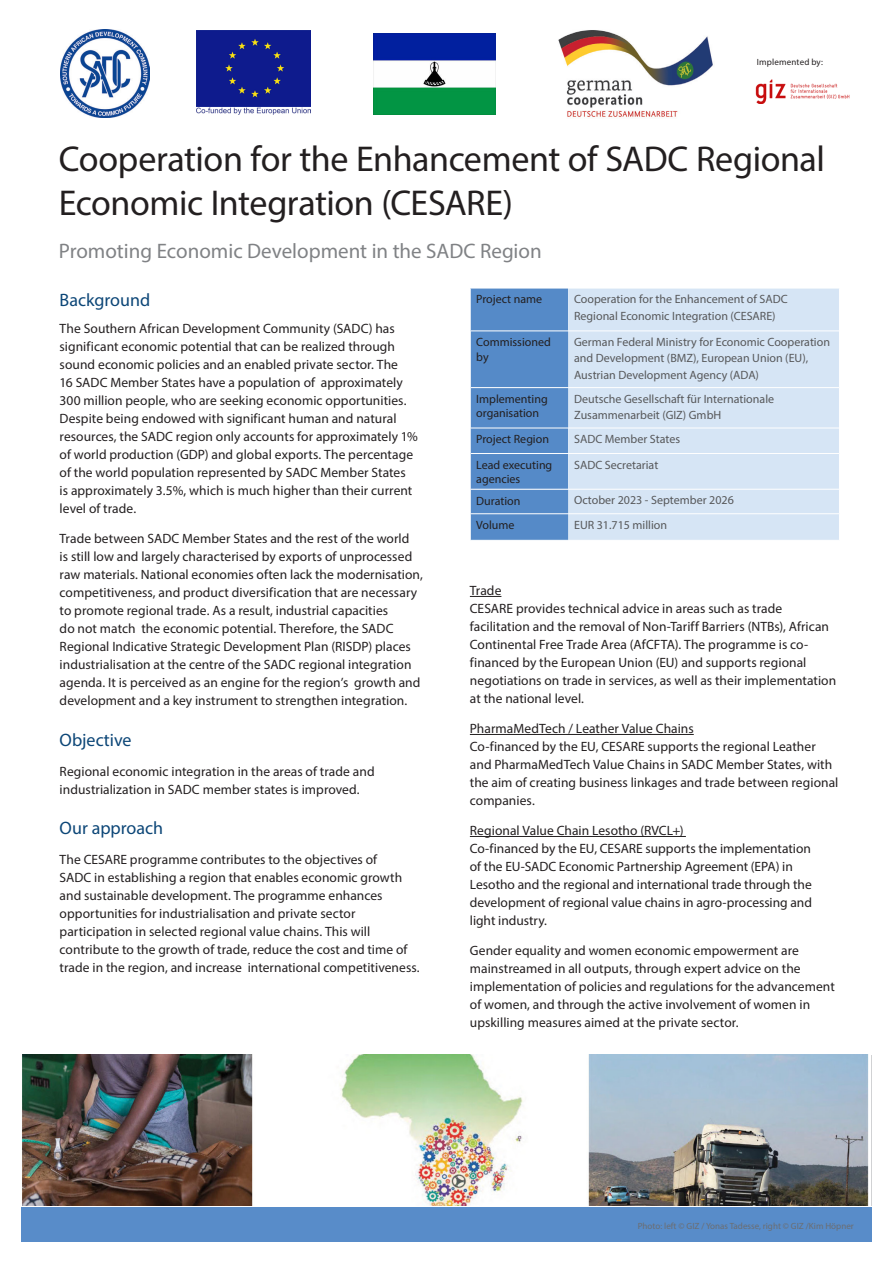
<style>
.page{position:relative;width:893px;height:1263px;background:#fff}
.page>*{position:absolute;margin:0;border:0;box-sizing:border-box;transform-origin:0 0}
.t1{font:36px/43.5px "Myriad Pro";letter-spacing:-.015em;color:#231f20}
.Subheadline{font:21px "Myriad Pro";color:#808285}
.Überschrift1{font:18px "Myriad Pro";color:#0c4677}
.t2{font:13.5px/18px "Myriad Pro";letter-spacing:.005em;color:#231f20}
.Project_information_description{font:12px/16.5px "Myriad Pro";color:#57585a}
.Project_information_titles{font:12px/14.4px "Myriad Pro";color:#231f20}
.Photo_credits{font:9px "Myriad Pro";color:#6c6d70}
.t3{font:9px "Myriad Pro";letter-spacing:.02em;color:#231f20}
</style>
<div class="page">
<div style="left:470px;top:288px;width:98px;height:43px;background:#558ac8"></div>
<div style="left:568px;top:289px;width:271px;height:251px;background:#d6e5f5"></div>
<div style="left:470px;top:453px;width:98px;height:36px;background:#558ac8"></div>
<hr style="left:470px;top:288px;width:98px;height:1px;background:#fff">
<hr style="left:470px;top:288px;width:1px;height:43px;background:#fff">
<div style="left:470px;top:331px;width:98px;height:122px;background:#558ac8"></div>
<hr style="left:470px;top:453px;width:1px;height:36px;background:#fff">
<hr style="left:471px;top:330px;width:97px;height:1px;background:#fff">
<hr style="left:568px;top:330px;width:271px;height:1px;background:#fff">
<hr style="left:471px;top:387px;width:97px;height:1px;background:#fff">
<hr style="left:568px;top:387px;width:271px;height:1px;background:#fff">
<hr style="left:471px;top:428px;width:97px;height:1px;background:#fff">
<hr style="left:568px;top:428px;width:271px;height:1px;background:#fff">
<hr style="left:471px;top:453px;width:97px;height:1px;background:#fff">
<hr style="left:568px;top:453px;width:271px;height:1px;background:#fff">
<hr style="left:568px;top:489px;width:271px;height:1px;background:#fff">
<svg style="left:470px;top:489px;width:98px;height:51px;background:#5c8fca"></svg>
<hr style="left:568px;top:513px;width:272px;height:1px;background:#fff">
<div style="left:21px;top:1208px;width:851px;height:34px;background:#588cc9"></div>
<img style="left:755px;top:79px;width:95px;height:25px">
<img style="left:558px;top:30px;width:155px;height:87px">
<img style="left:22px;top:1054px;width:847px;height:151px">
<hr style="left:470px;top:596px;width:31px;height:1px;background:#231f20">
<hr style="left:470px;top:734px;width:224px;height:1px;background:#231f20">
<hr style="left:470px;top:836px;width:216px;height:1px;background:#231f20">
<img style="left:196px;top:31px;width:114px;height:84px">
<img style="left:373px;top:33px;width:122px;height:81px">
<img style="left:61px;top:29px;width:89px;height:89px">
<p class="t3" style="left:757px;top:57px;width:68px">Implemented by:</p>
<p class="t1" style="left:59px;top:137px;width:768px">Cooperation for the Enhancement of SADC Regional<br>Economic Integration (CESARE)</p>
<p class="Subheadline" style="left:59px;top:238px;width:484px">Promoting Economic Development in the SADC Region</p>
<p class="Überschrift1" style="left:60px;top:289px;width:92px">Background</p>
<p class="t2" style="left:60px;top:319px;width:360px">The Southern African Development Community (SADC) has significant economic potential that can be realized through sound economic policies and an enabled private sector. The<br>16 SADC Member States have a population of approximately 300 million people, who are seeking economic opportunities.<br>Despite being endowed with significant human and natural resources, the SADC region only accounts for approximately 1% of world production (GDP) and global exports. The percentage of the world population represented by SADC Member States<br>is approximately 3.5%, which is much higher than their current level of trade.</p>
<p class="t2" style="left:60px;top:529px;width:365px">Trade between SADC Member States and the rest of the world<br>is still low and largely characterised by exports of unprocessed raw materials. National economies often lack the modernisation, competitiveness, and product diversification that are necessary to promote regional trade. As a result, industrial capacities<br>do not match the economic potential. Therefore, the SADC Regional Indicative Strategic Development Plan (RISDP) places industrialisation at the centre of the SADC regional integration agenda. It is perceived as an engine for the region’s growth and development and a key instrument to strengthen integration.</p>
<p class="Überschrift1" style="left:60px;top:728px;width:73px">Objective</p>
<p class="t2" style="left:60px;top:762px;width:317px">Regional economic integration in the areas of trade and industrialization in SADC member states is improved.</p>
<p class="Überschrift1" style="left:60px;top:817px;width:105px">Our approach</p>
<p class="t2" style="left:60px;top:850px;width:361px">The CESARE programme contributes to the objectives of<br>SADC in establishing a region that enables economic growth and sustainable development. The programme enhances opportunities for industrialisation and private sector participation in selected regional value chains. This will contribute to the growth of trade, reduce the cost and time of trade in the region, and increase international competitiveness.</p>
<p class="Project_information_titles" style="left:476px;top:292px;width:68px">Project name</p>
<p class="Project_information_description" style="left:574px;top:291px;width:215px">Cooperation for the Enhancement of SADC<br>Regional Economic Integration (CESARE)</p>
<p class="Project_information_titles" style="left:476px;top:335px;width:76px">Commissioned by</p>
<p class="Project_information_description" style="left:574px;top:333px;width:257px">German Federal Ministry for Economic Cooperation and Development (BMZ), European Union (EU),<br>Austrian Development Agency (ADA)</p>
<p class="Project_information_titles" style="left:476px;top:391px;width:73px">Implementing organisation</p>
<p class="Project_information_description" style="left:574px;top:390px;width:202px">Deutsche Gesellschaft für Internationale<br>Zusammenarbeit (GIZ) GmbH</p>
<p class="Project_information_titles" style="left:476px;top:432px;width:74px">Project Region</p>
<p class="Project_information_description" style="left:574px;top:430px;width:108px">SADC Member States</p>
<p class="Project_information_titles" style="left:476px;top:457px;width:78px">Lead executing agencies</p>
<p class="Project_information_description" style="left:574px;top:456px;width:86px">SADC Secretariat</p>
<p class="Project_information_titles" style="left:476px;top:493px;width:46px">Duration</p>
<p class="Project_information_description" style="left:574px;top:492px;width:161px">October 2023 - September 2026</p>
<p class="Project_information_titles" style="left:476px;top:517px;width:40px">Volume</p>
<p class="Project_information_description" style="left:574px;top:516px;width:95px">EUR 31.715 million</p>
<p class="t2" style="left:470px;top:581px;width:33px">Trade</p>
<p class="t2" style="left:470px;top:599px;width:368px">CESARE provides technical advice in areas such as trade facilitation and the removal of Non-Tariff Barriers (NTBs), African Continental Free Trade Area (AfCFTA). The programme is co&shy;financed by the European Union (EU) and supports regional negotiations on trade in services, as well as their implementation at the national level.</p>
<p class="t2" style="left:470px;top:719px;width:225px">PharmaMedTech / Leather Value Chains</p>
<p class="t2" style="left:470px;top:737px;width:370px">Co-financed by the EU, CESARE supports the regional Leather and PharmaMedTech Value Chains in SADC Member States, with the aim of creating business linkages and trade between regional companies.</p>
<p class="t2" style="left:470px;top:821px;width:215px">Regional Value Chain Lesotho (RVCL+)</p>
<p class="t2" style="left:470px;top:839px;width:344px">Co-financed by the EU, CESARE supports the implementation of the EU-SADC Economic Partnership Agreement (EPA) in Lesotho and the regional and international trade through the development of regional value chains in agro-processing and light industry.</p>
<p class="t2" style="left:470px;top:941px;width:366px">Gender equality and women economic empowerment are mainstreamed in all outputs, through expert advice on the implementation of policies and regulations for the advancement of women, and through the active involvement of women in upskilling measures aimed at the private sector.</p>
<p class="Photo_credits" style="left:638px;top:1221px;width:217px">Photo: left © GIZ / Yonas Tadesse, right © GIZ /Kim Höpner</p>
</div>
